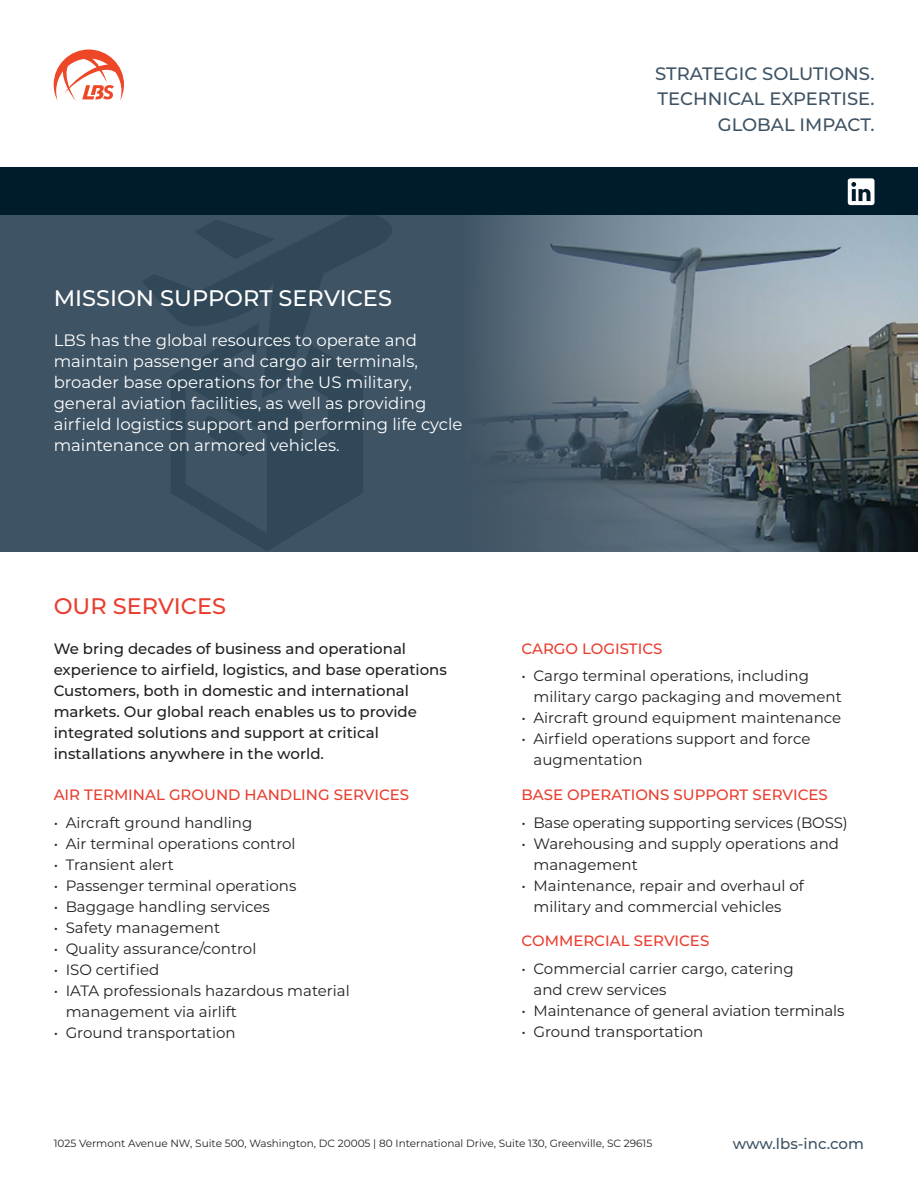
<style>
.page{position:relative;width:918px;height:1188px;background:#fff}
.page>*{position:absolute;margin:0;border:0;box-sizing:border-box;transform-origin:0 0}
.t1{font:500 22.5px "Montserrat";color:#fff}
.t2{font:500 22.5px "Montserrat";color:#ea3d2f}
.t3{font:500 18px "Montserrat";color:#3e5364}
.t4{font:16.5px/21px "Montserrat";color:#fff}
.t5{font:15px/21px "Montserrat";color:#231f20}
.t6{font:500 15px/21px "Montserrat";color:#231f20}
.t7{font:500 15px "Montserrat";color:#ea3d2f}
.t8{font:500 15px "Montserrat";color:#3e5364}
.t9{font:10.5px "Montserrat";color:#231f20}
</style>
<div class="page">
<div style="left:0;top:167px;width:918px;height:49px;background:#001b2b"></div>
<div style="left:0;top:215px;width:918px;height:336px;background:#3e5364"></div>
<img style="left:485px;top:215px;width:433px;height:336px">
<svg style="left:848px;top:178px;width:27px;height:27px"></svg>
<svg style="left:171px;top:399px;width:192px;height:152px;fill:#314858"></svg>
<svg style="left:205px;top:416px;width:43px;height:40px"></svg>
<svg style="left:142px;top:215px;width:250px;height:184px"></svg>
<svg style="left:194px;top:220px;width:81px;height:39px"></svg>
<svg style="left:54px;top:50px;width:70px;height:51px"></svg>
<p class="t3" style="left:655px;top:61px;width:221px">STRATEGIC SOLUTIONS.</p>
<p class="t3" style="left:658px;top:86px;width:218px">TECHNICAL EXPERTISE.</p>
<p class="t3" style="left:718px;top:112px;width:158px">GLOBAL IMPACT.</p>
<p class="t1" style="left:54px;top:282px;width:340px">MISSION SUPPORT SERVICES</p>
<p class="t4" style="left:54px;top:329px;width:410px">LBS has the global resources to operate and maintain passenger and cargo air terminals, broader base operations for the US military, general aviation facilities, as well as providing airfield logistics support and performing life cycle maintenance on armored vehicles.</p>
<p class="t2" style="left:54px;top:591px;width:174px">OUR SERVICES</p>
<p class="t6" style="left:54px;top:637px;width:395px">We bring decades of business and operational experience to airfield, logistics, and base operations Customers, both in domestic and international markets. Our global reach enables us to provide integrated solutions and support at critical installations anywhere in the world.</p>
<p class="t7" style="left:54px;top:784px;width:357px">AIR TERMINAL GROUND HANDLING SERVICES</p>
<p class="t5" style="left:54px;top:811px;width:200px">• Aircraft ground handling</p>
<p class="t5" style="left:54px;top:832px;width:243px">• Air terminal operations control</p>
<p class="t5" style="left:54px;top:853px;width:122px">• Transient alert</p>
<p class="t5" style="left:54px;top:874px;width:244px">• Passenger terminal operations</p>
<p class="t5" style="left:54px;top:895px;width:218px">• Baggage handling services</p>
<p class="t5" style="left:54px;top:916px;width:168px">• Safety management</p>
<p class="t5" style="left:54px;top:937px;width:204px">• Quality assurance/control</p>
<p class="t5" style="left:54px;top:958px;width:107px">• ISO certified</p>
<p class="t5" style="left:66px;top:979px;width:286px;text-indent:-12px">• IATA professionals hazardous material management via airlift</p>
<p class="t5" style="left:54px;top:1021px;width:183px">• Ground transportation</p>
<p class="t7" style="left:521px;top:638px;width:142px">CARGO LOGISTICS</p>
<p class="t5" style="left:533px;top:665px;width:310px;text-indent:-12px">• Cargo terminal operations, including military cargo packaging and movement</p>
<p class="t5" style="left:521px;top:707px;width:321px">• Aircraft ground equipment maintenance</p>
<p class="t5" style="left:533px;top:728px;width:278px;text-indent:-12px">• Airfield operations support and force augmentation</p>
<p class="t7" style="left:521px;top:784px;width:308px">BASE OPERATIONS SUPPORT SERVICES</p>
<p class="t5" style="left:521px;top:811px;width:328px">• Base operating supporting services (BOSS)</p>
<p class="t5" style="left:533px;top:832px;width:307px;text-indent:-12px">• Warehousing and supply operations and management</p>
<p class="t5" style="left:533px;top:874px;width:272px;text-indent:-12px">• Maintenance, repair and overhaul of military and commercial vehicles</p>
<p class="t7" style="left:521px;top:930px;width:189px">COMMERCIAL SERVICES</p>
<p class="t5" style="left:533px;top:957px;width:262px;text-indent:-12px">• Commercial carrier cargo, catering and crew services</p>
<p class="t5" style="left:521px;top:999px;width:324px">• Maintenance of general aviation terminals</p>
<p class="t5" style="left:521px;top:1020px;width:183px">• Ground transportation</p>
<p class="t9" style="left:54px;top:1136px;width:600px">1025 Vermont Avenue NW, Suite 500, Washington, DC 20005 | 80 International Drive, Suite 130, Greenville, SC 29615</p>
<p class="t8" style="left:733px;top:1133px;width:133px">www.lbs-inc.com</p>
</div>
